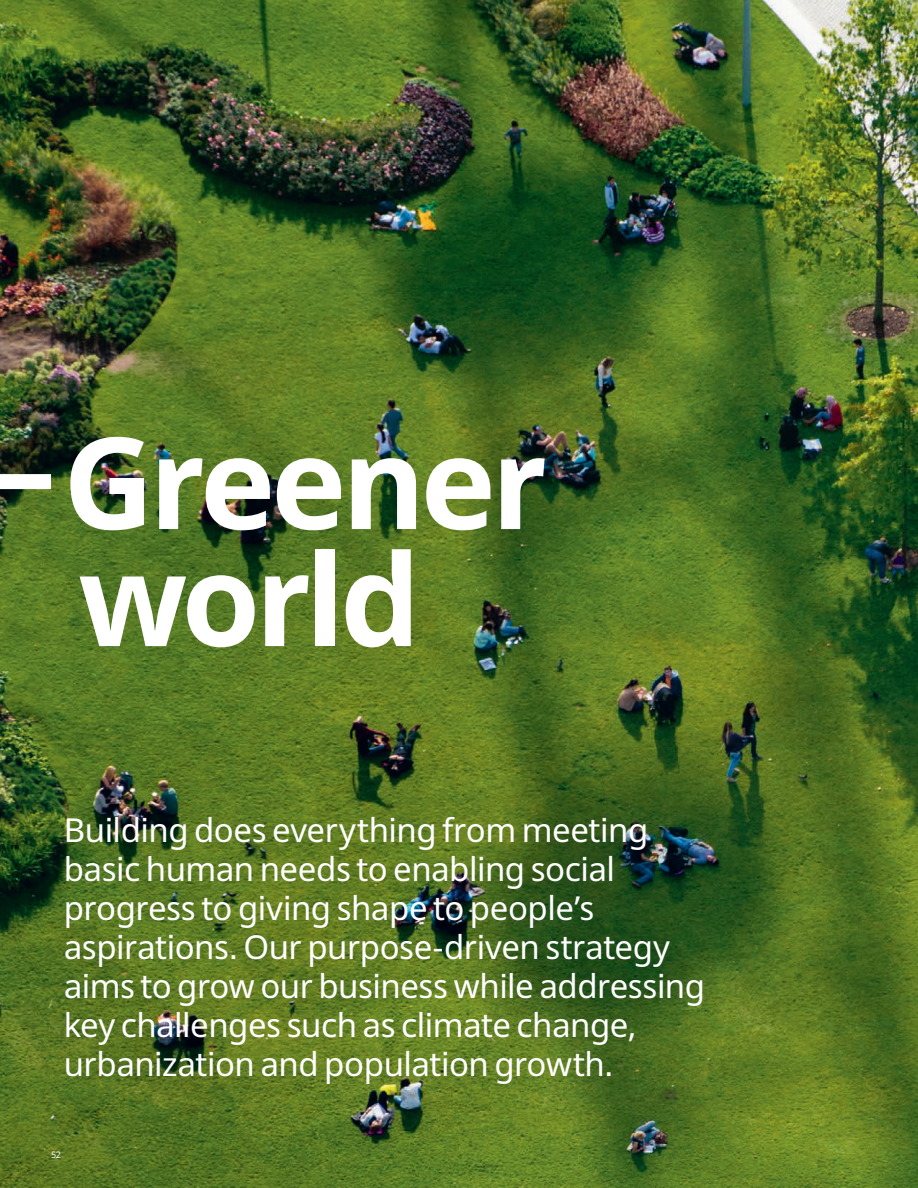
<style>
.page{position:relative;width:918px;height:1188px;background:#fff}
.page>*{position:absolute;margin:0;border:0;box-sizing:border-box;transform-origin:0 0}
.t1{font:700 127.5px/117px "LH Noto Sans";letter-spacing:-.04em;color:#fff}
.t2{font:33px/39px "LH Noto Sans";letter-spacing:-.015em;color:#fff}
.t3{font:9px "LH Noto Sans";color:#fff}
</style>
<div class="page">
<img style="left:0;top:0;width:918px;height:1188px">
<div style="left:0;top:474px;width:51px;height:15px;background:#fff"></div>
<h1 class="t1" style="left:63px;top:422px;width:486px">Greener world</h1>
<p class="t2" style="left:64px;top:810px;width:643px">Building does everything from meeting basic human needs to enabling social progress to giving shape to people’s aspirations. Our purpose-driven strategy aims to grow our business while addressing key challenges such as climate change, urbanization and population growth.</p>
<p class="t3" style="left:51px;top:1149px;width:12px">52</p>
</div>
